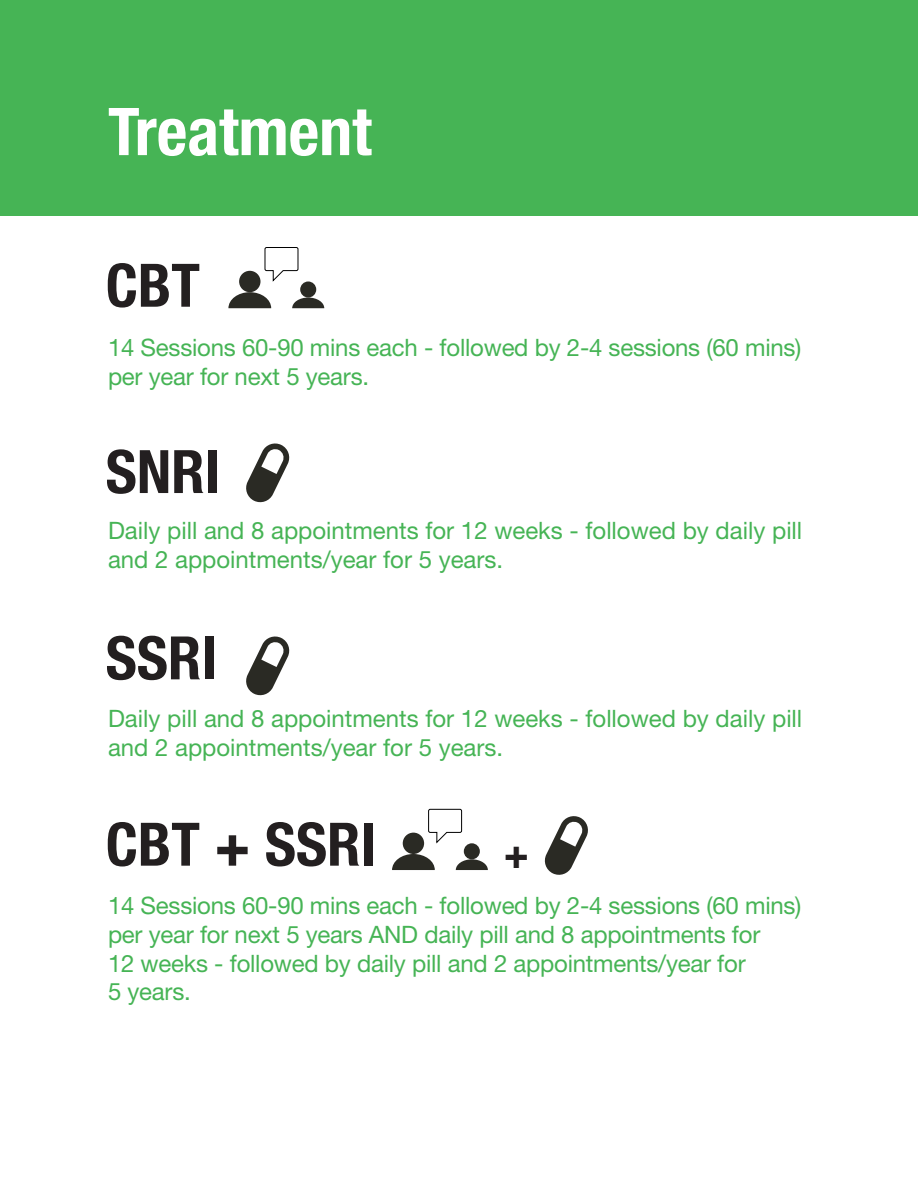
<style>
.page{position:relative;width:918px;height:1188px;background:#fff}
.page>*{position:absolute;margin:0;border:0;box-sizing:border-box;transform-origin:0 0}
.t1{font:700 condensed 66px "Helvetica Neue LT Std";color:#fff}
.t2{font:700 condensed 60px "Helvetica Neue LT Std";color:#231f20}
.t3{font:700 condensed 42px "Helvetica Neue LT Std";color:#231f20}
.t4{font:24px/28.8px "Helvetica Neue LT Std";letter-spacing:-.01em;color:#46b455}
</style>
<div class="page">
<div style="left:0;top:0;width:918px;height:216px;background:#46b455"></div>
<svg style="left:246px;top:443px;width:44px;height:60px"></svg>
<svg style="left:246px;top:636px;width:44px;height:60px"></svg>
<div style="left:300px;top:282px;width:16px;height:16px;background:#2a2a24;border-radius:50%"></div>
<svg style="left:292px;top:298px;width:32px;height:10px"></svg>
<div style="left:239px;top:271px;width:22px;height:21px;background:#2a2a24;border-radius:50%"></div>
<svg style="left:228px;top:292px;width:43px;height:16px"></svg>
<svg style="left:264px;top:247px;width:35px;height:35px"></svg>
<div style="left:464px;top:843px;width:16px;height:16px;background:#2a2a24;border-radius:50%"></div>
<svg style="left:456px;top:859px;width:32px;height:11px"></svg>
<div style="left:403px;top:833px;width:21px;height:21px;background:#2a2a24;border-radius:50%"></div>
<svg style="left:392px;top:854px;width:43px;height:16px"></svg>
<svg style="left:428px;top:808px;width:34px;height:36px"></svg>
<svg style="left:544px;top:816px;width:44px;height:59px"></svg>
<p class="t1" style="left:108px;top:92px;width:265px">Treatment</p>
<p class="t2" style="left:106px;top:249px;width:96px">CBT</p>
<p class="t4" style="left:108px;top:333px;width:695px">14 Sessions 60-90 mins each - followed by 2-4 sessions (60 mins) per year for next 5 years.</p>
<p class="t2" style="left:106px;top:435px;width:116px">SNRI</p>
<p class="t4" style="left:108px;top:516px;width:696px">Daily pill and 8 appointments for 12 weeks - followed by daily pill and 2 appointments/year for 5 years.</p>
<p class="t2" style="left:106px;top:622px;width:113px">SSRI</p>
<p class="t4" style="left:108px;top:704px;width:696px">Daily pill and 8 appointments for 12 weeks - followed by daily pill and 2 appointments/year for 5 years.</p>
<p class="t2" style="left:106px;top:808px;width:272px">CBT + SSRI</p>
<p class="t3" style="left:504px;top:828px;width:27px">+</p>
<p class="t4" style="left:108px;top:891px;width:695px">14 Sessions 60-90 mins each - followed by 2-4 sessions (60 mins) per year for next 5 years AND daily pill and 8 appointments for<br>12 weeks - followed by daily pill and 2 appointments/year for<br>5 years.</p>
</div>
